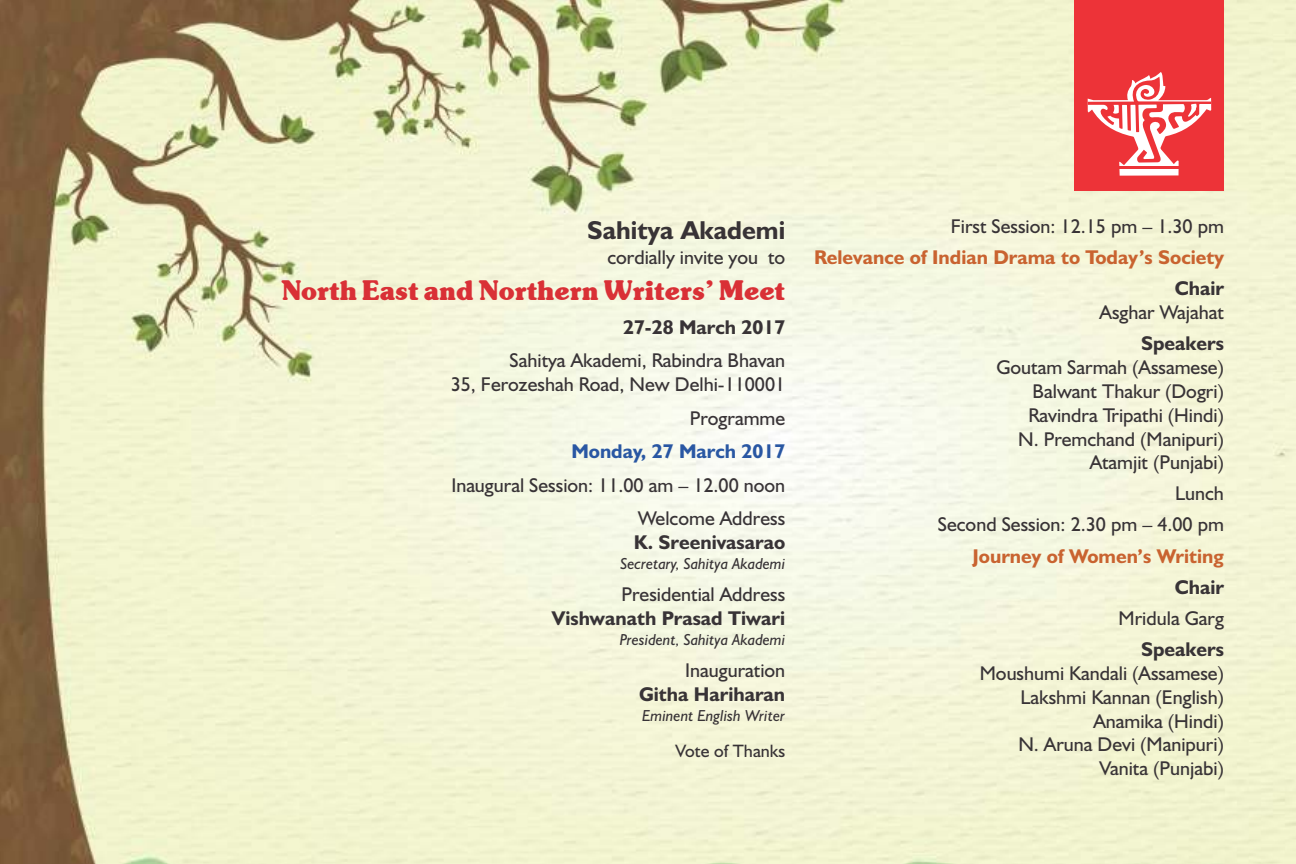
<style>
.page{position:relative;width:1296px;height:864px;background:#fff}
.page>*{position:absolute;margin:0;border:0;box-sizing:border-box;transform-origin:0 0}
.t1{font:700 26px "SHREE033";color:#d93036}
.t2{font:700 26px "Humanist 521 BT";color:#383336}
.t3{font:20px/23.8px "Humanist 521 BT";color:#383336;text-align:right}
.t4{font:700 20px "Humanist 521 BT";color:#383336}
.t5{font:700 20px "Humanist 521 BT";color:#c96330}
.t6{font:700 20px "Humanist 521 BT";color:#2957a3}
.t7{font:18px "Humanist 521 BT";color:#383336}
.t8{font:italic 16px "Humanist 521 BT";color:#383336}
</style>
<div class="page">
<img style="left:0;top:0;width:1296px;height:864px">
<div style="left:1075px;top:0;width:149px;height:190px;background:#ed3338"></div>
<svg style="left:1088px;top:72px;width:123px;height:104px"></svg>
<hr style="left:1119px;top:166px;width:60px;height:3px;background:#ed3338">
<h1 class="t2" style="left:587px;top:219px;width:199px">Sahitya Akademi</h1>
<p class="t3" style="left:607px;top:247px;width:179px">cordially invite you to</p>
<h1 class="t1" style="left:281px;top:279px;width:505px">North East and Northern Writers' Meet</h1>
<p class="t4" style="left:623px;top:319px;width:164px">27-28 March 2017</p>
<p class="t3" style="left:451px;top:350px;width:336px">Sahitya Akademi, Rabindra Bhavan<br>35, Ferozeshah Road, New Delhi-110001</p>
<p class="t3" style="left:690px;top:407px;width:97px">Programme</p>
<p class="t6" style="left:571px;top:443px;width:215px">Monday, 27 March 2017</p>
<p class="t3" style="left:451px;top:470px;width:335px;line-height:33.4px">Inaugural Session: 11.00 am – 12.00 noon<br>Welcome Address</p>
<p class="t4" style="left:634px;top:534px;width:153px">K. Sreenivasarao</p>
<p class="t8" style="left:620px;top:557px;width:166px">Secretary, Sahitya Akademi</p>
<p class="t3" style="left:622px;top:584px;width:165px">Presidential Address</p>
<p class="t4" style="left:552px;top:610px;width:235px">Vishwanath Prasad Tiwari</p>
<p class="t8" style="left:620px;top:633px;width:167px">President, Sahitya Akademi</p>
<p class="t3" style="left:685px;top:660px;width:102px">Inauguration</p>
<p class="t4" style="left:639px;top:686px;width:148px">Githa Hariharan</p>
<p class="t8" style="left:642px;top:709px;width:145px">Eminent English Writer</p>
<p class="t7" style="left:676px;top:743px;width:111px">Vote of Thanks</p>
<p class="t3" style="left:951px;top:216px;width:275px">First Session: 12.15 pm – 1.30 pm</p>
<p class="t5" style="left:814px;top:249px;width:411px">Relevance of Indian Drama to Today’s Society</p>
<p class="t4" style="left:1175px;top:280px;width:51px">Chair</p>
<p class="t3" style="left:1100px;top:302px;width:126px">Asghar Wajahat</p>
<p class="t4" style="left:1141px;top:335px;width:84px">Speakers</p>
<p class="t3" style="left:996px;top:357px;width:229px">Goutam Sarmah (Assamese)<br>Balwant Thakur (Dogri)<br>Ravindra Tripathi (Hindi)<br>N. Premchand (Manipuri)<br>Atamjit (Punjabi)</p>
<p class="t3" style="left:938px;top:480px;width:288px;line-height:31px">Lunch<br>Second Session: 2.30 pm – 4.00 pm</p>
<p class="t5" style="left:972px;top:547px;width:253px">Journey of Women’s Writing</p>
<p class="t4" style="left:1175px;top:579px;width:51px">Chair</p>
<p class="t3" style="left:1119px;top:608px;width:107px">Mridula Garg</p>
<p class="t4" style="left:1141px;top:641px;width:84px">Speakers</p>
<p class="t3" style="left:980px;top:663px;width:246px">Moushumi Kandali (Assamese)<br>Lakshmi Kannan (English)<br>Anamika (Hindi)<br>N. Aruna Devi (Manipuri)<br>Vanita (Punjabi)</p>
</div>
